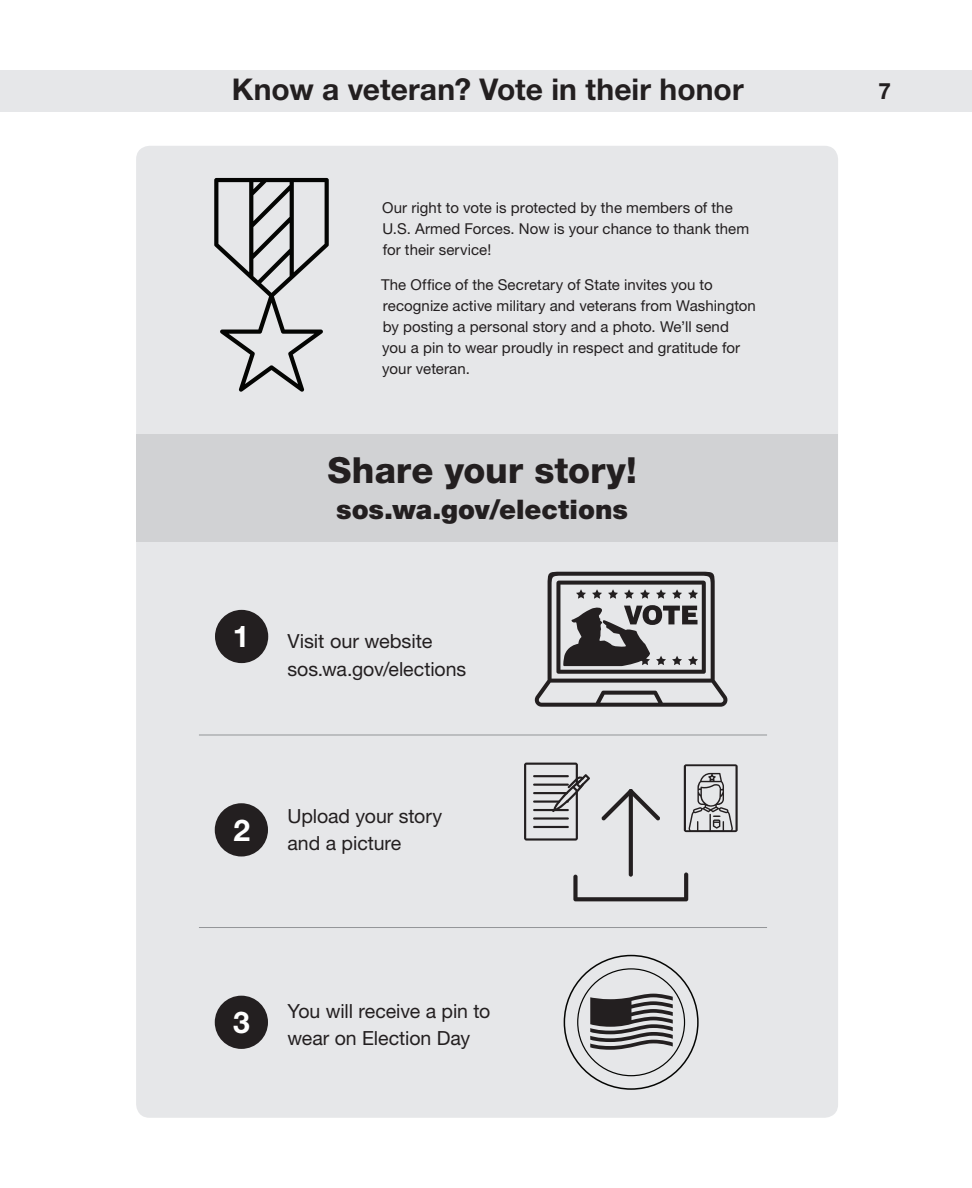
<style>
.page{position:relative;width:972px;height:1188px;background:#fff}
.page>*{position:absolute;margin:0;border:0;box-sizing:border-box;transform-origin:0 0}
.t1{font:800 36px "Helvetica Neue LT Std";color:#231f20}
.t2{font:700 30px "Helvetica Neue LT Std";color:#231f20}
.t3{font:700 30px "Helvetica Neue LT Std";color:#fff}
.t4{font:900 27px "Helvetica Neue LT Std";color:#231f20}
.t5{font:700 22.5px "Helvetica Neue LT Std";color:#231f20}
.t6{font:19.5px/27px "Helvetica Neue LT Std";letter-spacing:-.005em;color:#231f20}
.t7{font:15px/21px "Helvetica Neue LT Std";letter-spacing:.005em;color:#231f20}
</style>
<div class="page">
<div style="left:27px;top:70px;width:945px;height:42px;background:#e6e7e9"></div>
<div style="left:0;top:70px;width:27px;height:42px;background:#e6e7e9"></div>
<div style="left:136px;top:146px;width:702px;height:972px;background:#e6e7e9;border-radius:14px"></div>
<svg style="left:573px;top:873px;width:115px;height:28px"></svg>
<svg style="left:629px;top:789px;width:4px;height:88px"></svg>
<svg style="left:601px;top:789px;width:59px;height:31px"></svg>
<svg style="left:684px;top:764px;width:54px;height:68px"></svg>
<svg style="left:524px;top:763px;width:66px;height:78px"></svg>
<div style="left:136px;top:434px;width:702px;height:108px;background:#d1d2d4"></div>
<svg style="left:214px;top:178px;width:115px;height:214px"></svg>
<hr style="left:199px;top:735px;width:568px;height:1px;background:#939598">
<hr style="left:199px;top:927px;width:568px;height:1px;background:#939598">
<svg style="left:590px;top:994px;width:83px;height:56px"></svg>
<svg style="left:534px;top:572px;width:194px;height:135px"></svg>
<div style="left:215px;top:610px;width:53px;height:53px;background:#231f20;border-radius:50%"></div>
<div style="left:215px;top:803px;width:53px;height:54px;background:#231f20;border-radius:50%"></div>
<div style="left:215px;top:996px;width:53px;height:53px;background:#231f20;border-radius:50%"></div>
<h2 class="t2" style="left:232px;top:71px;width:514px">Know a veteran? Vote in their honor</h2>
<p class="t7" style="left:382px;top:197px;width:368px">Our right to vote is protected by the members of the<br>U.S. Armed Forces. Now is your chance to thank them for their service!</p>
<p class="t7" style="left:381px;top:274px;width:376px">The Office of the Secretary of State invites you to recognize active military and veterans from Washington by posting a personal story and a photo. We’ll send<br>you a pin to wear proudly in respect and gratitude for your veteran.</p>
<h2 class="t3" style="left:233px;top:618px;width:18px">1</h2>
<h1 class="t1" style="left:328px;top:449px;width:311px">Share your story!</h1>
<h3 class="t4" style="left:336px;top:494px;width:293px">sos.wa.gov/elections</h3>
<h3 class="t6" style="left:287px;top:627px;width:180px;line-height:27.8px">Visit our website sos.wa.gov/elections</h3>
<h2 class="t3" style="left:233px;top:812px;width:18px">2</h2>
<h3 class="t6" style="left:287px;top:803px;width:156px">Upload your story and a picture</h3>
<h2 class="t3" style="left:233px;top:1004px;width:18px">3</h2>
<h3 class="t6" style="left:287px;top:998px;width:205px">You will receive a pin to wear on Election Day</h3>
<h3 class="t5" style="left:878px;top:77px;width:14px">7</h3>
</div>
